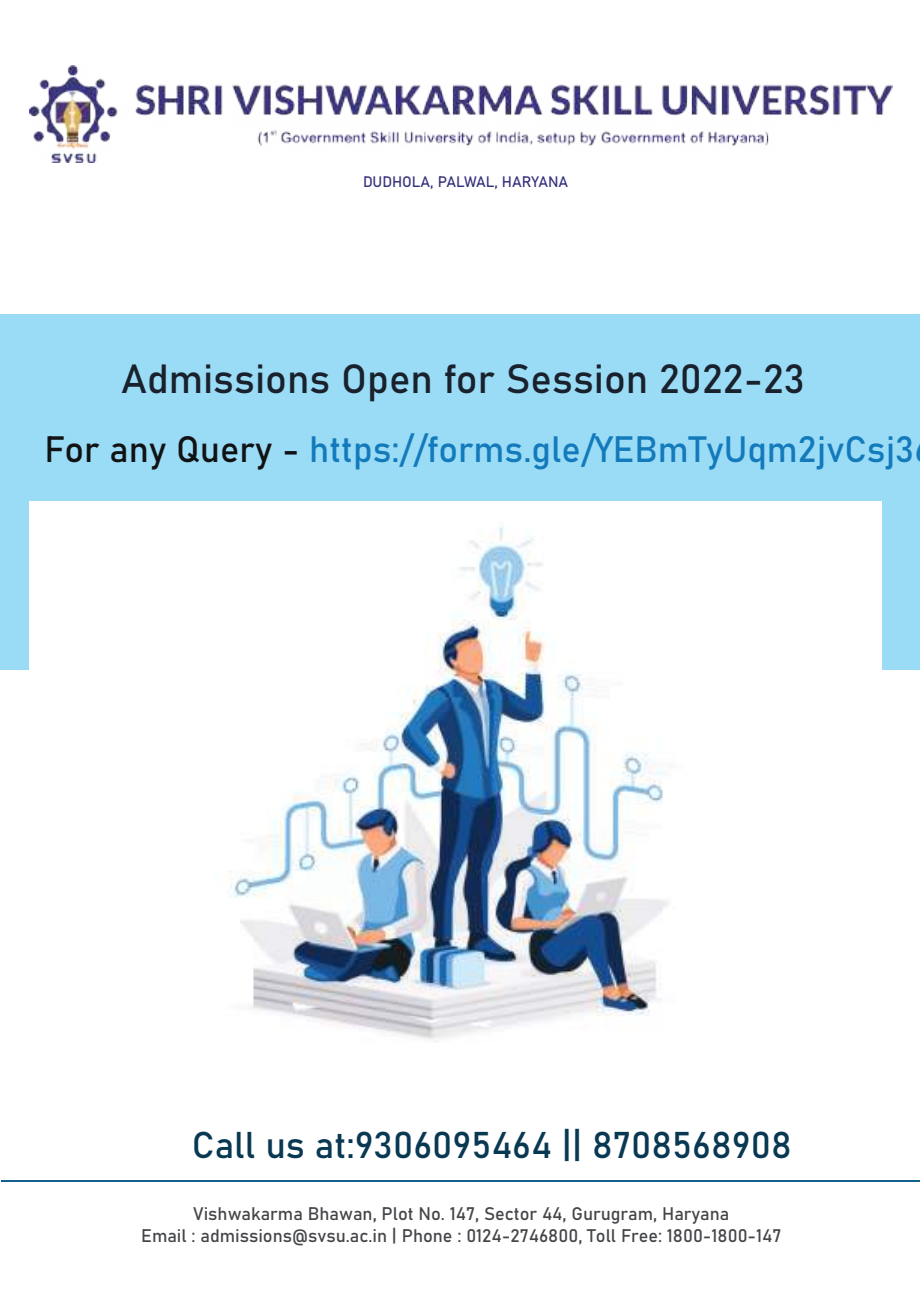
<style>
.page{position:relative;width:920px;height:1290px;background:#fff}
.page>*{position:absolute;margin:0;border:0;box-sizing:border-box;transform-origin:0 0}
.t1{font:40.2px "Bahnschrift 400 100";color:#19212c}
.t2{font:36.75px "Bahnschrift 400 100";color:#093853}
.t3{font:36.15px "Bahnschrift 400 100";color:#137abb}
.t4{font:18px/21.6px "Bahnschrift 400 100";color:#434548;text-align:center}
.t5{font:15px "Bahnschrift 400 100";letter-spacing:-.01em;color:#38347d}
.s1{color:#111213}
</style>
<div class="page">
<div style="left:0;top:314px;width:920px;height:356px;background:#9adbf6"></div>
<hr style="left:2px;top:1180px;width:918px;height:1px;background:#135f8d">
<img style="left:30px;top:502px;width:851px;height:540px">
<img style="left:30px;top:65px;width:862px;height:97px">
<p class="t5" style="left:363px;top:170px;width:207px">DUDHOLA, PALWAL, HARYANA</p>
<h1 class="t1" style="left:121px;top:348px;width:685px">Admissions Open for Session 2022-23</h1>
<h3 class="t3" style="left:44px;top:421px;width:872px"><span class="s1">For any Query -</span> https://forms.gle/YEBmTyUqm2jvCsj3</h3>
<h2 class="t2" style="left:192px;top:1117px;width:601px">Call us at:9306095464 || 8708568908</h2>
<p class="t4" style="left:141px;top:1202px;width:642px">Vishwakarma Bhawan, Plot No. 147, Sector 44, Gurugram, Haryana<br>Email : admissions@svsu.ac.in | Phone : 0124-2746800, Toll Free: 1800-1800-147</p>
</div>
